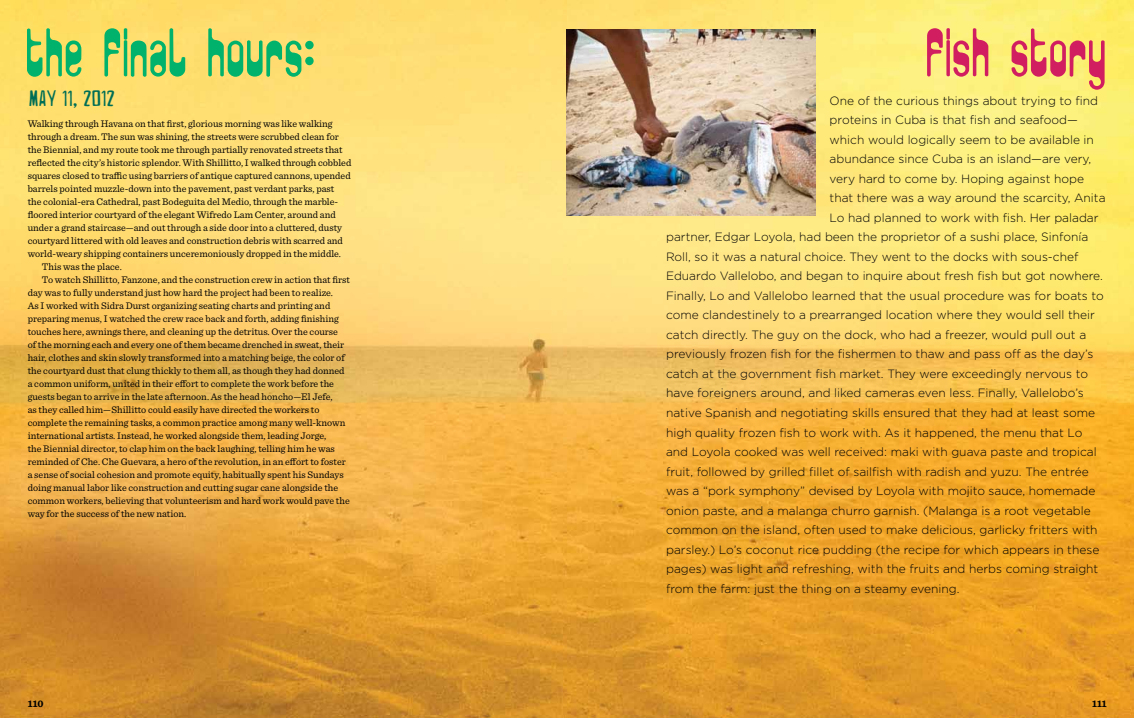
<style>
.page{position:relative;width:1134px;height:718px;background:#fff}
.page>*{position:absolute;margin:0;border:0;box-sizing:border-box;transform-origin:0 0}
.t1{font:88px "Havana Neon Base";color:#00b26b}
.t2{font:88px "Havana Neon Base";color:#d11e61}
.t3{font:22.6px "Havana Parquero";color:#006e55}
.t4{font:300 12px "Gotham";color:#000}
.t5{font:10px "Sentinel";color:#000}
.t6{font:700 10px "Sentinel";color:#000}
</style>
<div class="page">
<img style="left:0;top:0;width:1134px;height:717px">
<img style="left:567px;top:29px;width:248px;height:186px">
<h1 class="t1" style="left:27px;top:-5px;width:293px">THE FINAL HOURS:</h1>
<h1 class="t2" style="left:927px;top:-5px;width:183px">FISH STORY</h1>
<p class="t4" style="left:830px;top:94px;width:270px">One of the curious things about trying to find</p>
<p class="t4" style="left:830px;top:113px;width:250px">proteins in Cuba is that fish and seafood—</p>
<p class="t4" style="left:830px;top:133px;width:266px">which would logically seem to be available in</p>
<p class="t4" style="left:830px;top:152px;width:263px">abundance since Cuba is an island—are very,</p>
<p class="t4" style="left:830px;top:172px;width:256px">very hard to come by. Hoping against hope</p>
<p class="t4" style="left:830px;top:191px;width:278px">that there was a way around the scarcity, Anita</p>
<p class="t4" style="left:830px;top:211px;width:271px">Lo had planned to work with fish. Her paladar</p>
<p class="t4" style="left:666px;top:230px;width:424px">partner, Edgar Loyola, had been the proprietor of a sushi place, Sinfonía</p>
<p class="t4" style="left:666px;top:250px;width:414px">Roll, so it was a natural choice. They went to the docks with sous-chef</p>
<p class="t4" style="left:666px;top:269px;width:438px">Eduardo Vallelobo, and began to inquire about fresh fish but got nowhere.</p>
<p class="t4" style="left:666px;top:289px;width:439px">Finally, Lo and Vallelobo learned that the usual procedure was for boats to</p>
<p class="t4" style="left:666px;top:308px;width:430px">come clandestinely to a prearranged location where they would sell their</p>
<p class="t4" style="left:666px;top:328px;width:422px">catch directly. The guy on the dock, who had a freezer, would pull out a</p>
<p class="t4" style="left:666px;top:347px;width:429px">previously frozen fish for the fishermen to thaw and pass off as the day’s</p>
<p class="t4" style="left:666px;top:367px;width:423px">catch at the government fish market. They were exceedingly nervous to</p>
<p class="t4" style="left:666px;top:386px;width:419px">have foreigners around, and liked cameras even less. Finally, Vallelobo’s</p>
<p class="t4" style="left:666px;top:406px;width:430px">native Spanish and negotiating skills ensured that they had at least some</p>
<p class="t4" style="left:666px;top:425px;width:418px">high quality frozen fish to work with. As it happened, the menu that Lo</p>
<p class="t4" style="left:666px;top:445px;width:432px">and Loyola cooked was well received: maki with guava paste and tropical</p>
<p class="t4" style="left:666px;top:464px;width:424px">fruit, followed by grilled fillet of sailfish with radish and yuzu. The entrée</p>
<p class="t4" style="left:666px;top:484px;width:431px">was a “pork symphony” devised by Loyola with mojito sauce, homemade</p>
<p class="t4" style="left:666px;top:503px;width:426px">onion paste, and a malanga churro garnish. (Malanga is a root vegetable</p>
<p class="t4" style="left:666px;top:523px;width:433px">common on the island, often used to make delicious, garlicky fritters with</p>
<p class="t4" style="left:666px;top:542px;width:435px">parsley.) Lo’s coconut rice pudding (the recipe for which appears in these</p>
<p class="t4" style="left:666px;top:562px;width:434px">pages) was light and refreshing, with the fruits and herbs coming straight</p>
<p class="t4" style="left:666px;top:581px;width:295px">from the farm: just the thing on a steamy evening.</p>
<h2 class="t3" style="left:30px;top:84px;width:88px">May 11, 2012</h2>
<p class="t5" style="left:28px;top:116px;width:306px">Walking through Havana on that first, glorious morning was like walking</p>
<p class="t5" style="left:28px;top:129px;width:313px">through a dream. The sun was shining, the streets were scrubbed clean for</p>
<p class="t5" style="left:28px;top:142px;width:316px">the Biennial, and my route took me through partially renovated streets that</p>
<p class="t5" style="left:28px;top:155px;width:325px">reflected the city’s historic splendor. With Shillitto, I walked through cobbled</p>
<p class="t5" style="left:28px;top:168px;width:324px">squares closed to traffic using barriers of antique captured cannons, upended</p>
<p class="t5" style="left:28px;top:181px;width:308px">barrels pointed muzzle-down into the pavement, past verdant parks, past</p>
<p class="t5" style="left:28px;top:194px;width:312px">the colonial-era Cathedral, past Bodeguita del Medio, through the marble-</p>
<p class="t5" style="left:28px;top:207px;width:310px">floored interior courtyard of the elegant Wifredo Lam Center, around and</p>
<p class="t5" style="left:28px;top:220px;width:316px">under a grand staircase—and out through a side door into a cluttered, dusty</p>
<p class="t5" style="left:28px;top:233px;width:317px">courtyard littered with old leaves and construction debris with scarred and</p>
<p class="t5" style="left:28px;top:246px;width:315px">world-weary shipping containers unceremoniously dropped in the middle.</p>
<p class="t5" style="left:42px;top:259px;width:81px">This was the place.</p>
<p class="t5" style="left:42px;top:272px;width:310px">To watch Shillitto, Fanzone, and the construction crew in action that first</p>
<p class="t5" style="left:28px;top:285px;width:307px">day was to fully understand just how hard the project had been to realize.</p>
<p class="t5" style="left:28px;top:298px;width:304px">As I worked with Sidra Durst organizing seating charts and printing and</p>
<p class="t5" style="left:28px;top:311px;width:312px">preparing menus, I watched the crew race back and forth, adding finishing</p>
<p class="t5" style="left:28px;top:324px;width:312px">touches here, awnings there, and cleaning up the detritus. Over the course</p>
<p class="t5" style="left:28px;top:337px;width:318px">of the morning each and every one of them became drenched in sweat, their</p>
<p class="t5" style="left:28px;top:350px;width:319px">hair, clothes and skin slowly transformed into a matching beige, the color of</p>
<p class="t5" style="left:28px;top:363px;width:318px">the courtyard dust that clung thickly to them all, as though they had donned</p>
<p class="t5" style="left:28px;top:376px;width:308px">a common uniform, united in their effort to complete the work before the</p>
<p class="t5" style="left:28px;top:389px;width:306px">guests began to arrive in the late afternoon. As the head honcho—El Jefe,</p>
<p class="t5" style="left:28px;top:402px;width:293px">as they called him—Shillitto could easily have directed the workers to</p>
<p class="t5" style="left:28px;top:415px;width:319px">complete the remaining tasks, a common practice among many well-known</p>
<p class="t5" style="left:28px;top:428px;width:300px">international artists. Instead, he worked alongside them, leading Jorge,</p>
<p class="t5" style="left:28px;top:441px;width:309px">the Biennial director, to clap him on the back laughing, telling him he was</p>
<p class="t5" style="left:28px;top:454px;width:320px">reminded of Che. Che Guevara, a hero of the revolution, in an effort to foster</p>
<p class="t5" style="left:28px;top:467px;width:317px">a sense of social cohesion and promote equity, habitually spent his Sundays</p>
<p class="t5" style="left:28px;top:480px;width:312px">doing manual labor like construction and cutting sugar cane alongside the</p>
<p class="t5" style="left:28px;top:493px;width:324px">common workers, believing that volunteerism and hard work would pave the</p>
<p class="t5" style="left:28px;top:506px;width:160px">way for the success of the new nation.</p>
<p class="t6" style="left:28px;top:695px;width:17px">110</p>
<p class="t6" style="left:1092px;top:695px;width:16px">111</p>
</div>
